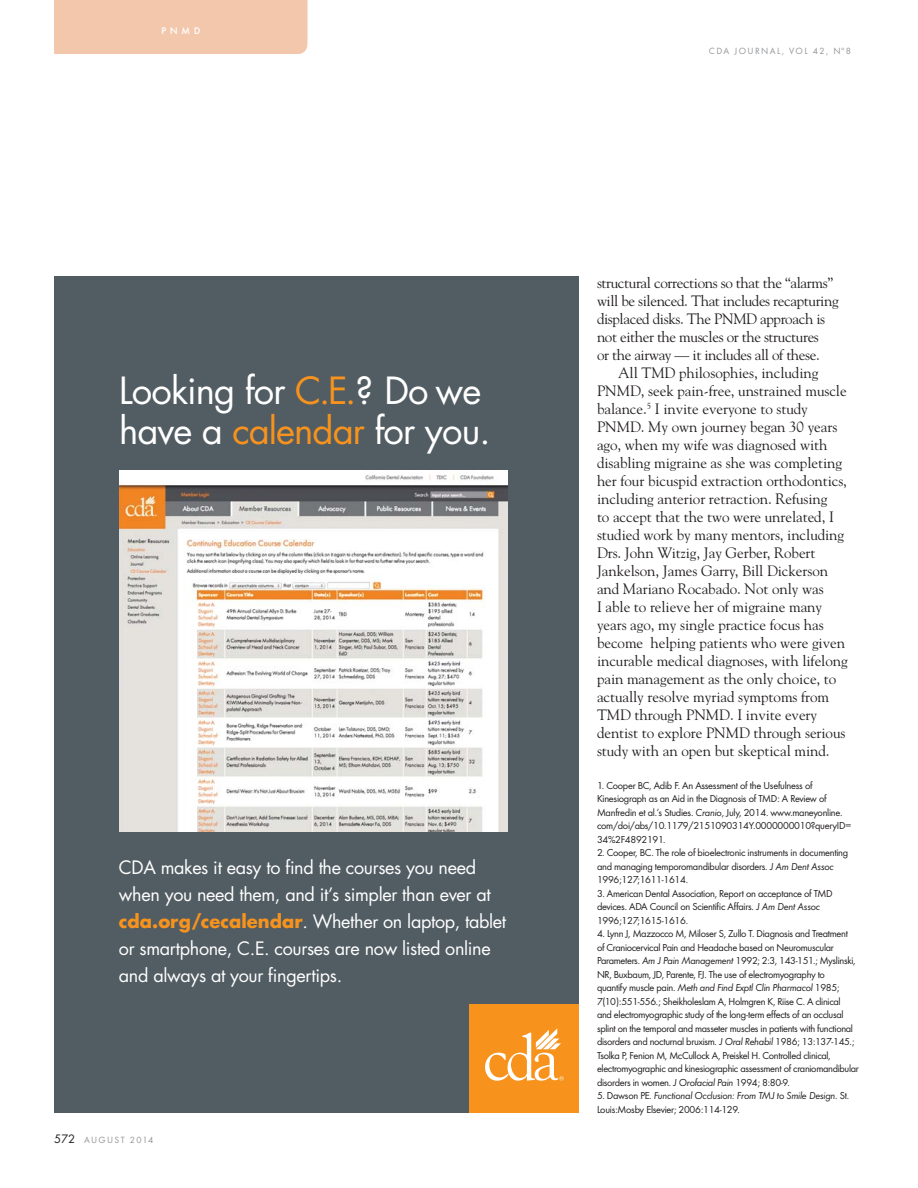
<style>
.page{position:relative;width:918px;height:1188px;background:#fff}
.page>*{position:absolute;margin:0;border:0;box-sizing:border-box;transform-origin:0 0}
.t1{font:36.45px/40.3px "Futura Std";letter-spacing:-.025em;color:#fff}
.t2{font:18px/27px "Futura Std";letter-spacing:-.02em;color:#fff}
.t3{font:15px/18px "Goudy Std";letter-spacing:-.005em;color:#231f20}
.t4{font:15px/18px "Goudy Std";letter-spacing:-.025em;color:#231f20}
.t5{font:15px "Futura SC Boo";color:#fff}
.t6{font:10.5px/13.5px "Futura Boo";letter-spacing:-.03em;color:#231f20}
.t7{font:10.5px "Futura Boo Obl";letter-spacing:-.03em;color:#231f20}
.t8{font:9.3px "Futura SC Boo";letter-spacing:.15em;color:#939598}
.s1{color:#f7931d}
.s2{font-weight:700;color:#f7931d}
.s3{font-family:"Futura Boo";font-size:12.75px;color:#231f20}
.s4{font-family:"Futura Boo"}
.s5{font-family:"Futura Boo Obl"}
</style>
<div class="page">
<div style="left:54px;top:0;width:254px;height:54px;background:#f2c7ac"></div>
<div style="left:54px;top:277px;width:525px;height:836px;background:#525d63"></div>
<img style="left:119px;top:471px;width:389px;height:361px">
<div style="left:469px;top:1004px;width:110px;height:109px;background:#f7931d"></div>
<svg style="left:485px;top:1028px;width:79px;height:53px"></svg>
<h3 class="t5" style="left:161px;top:20px;width:41px">pnmd</h3>
<h1 class="t1" style="left:119px;top:373px;width:373px">Looking for <span class="s1">C.E.</span>? Do we have a <span class="s1">calendar</span> for you.</h1>
<h2 class="t2" style="left:119px;top:855px;width:389px">CDA makes it easy to find the courses you need when you need them, and it’s simpler than ever at <span class="s2">cda.org/cecalendar</span>. Whether on laptop, tablet or smartphone, C.E. courses are now listed online and always at your fingertips.</h2>
<p class="t8" style="left:54px;top:1135px;width:101px"><span class="s3">572</span> AUGUST <span class="s4">2014</span></p>
<p class="t8" style="left:709px;top:45px;width:144px">CDA JOURNAL, VOL <span class="s4">42</span>, Nº<span class="s4">8</span></p>
<h3 class="t4" style="left:597px;top:274px;width:243px">structural corrections so that the “alarms” will be silenced. That includes recapturing displaced disks. The PNMD approach is not either the muscles or the structures<br>or the airway — it includes all of these.</h3>
<p class="t3" style="left:597px;top:364px;width:252px;text-indent:21px">All TMD philosophies, including PNMD, seek pain-free, unstrained muscle balance.<sup>5</sup> I invite everyone to study PNMD. My own journey began 30 years ago, when my wife was diagnosed with disabling migraine as she was completing her four bicuspid extraction orthodontics, including anterior retraction. Refusing<br>to accept that the two were unrelated, I studied work by many mentors, including Drs. John Witzig, Jay Gerber, Robert Jankelson, James Garry, Bill Dickerson and Mariano Rocabado. Not only was<br>I able to relieve her of migraine many years ago, my single practice focus has become helping patients who were given incurable medical diagnoses, with lifelong pain management as the only choice, to actually resolve myriad symptoms from TMD through PNMD. I invite every dentist to explore PNMD through serious study with an open but skeptical mind.</p>
<p class="t6" style="left:597px;top:779px;width:256px">1. Cooper BC, Adib F. An Assessment of the Usefulness of Kinesiograph as an Aid in the Diagnosis of TMD: A Review of Manfredin et al.’s Studies. <span class="s5">Cranio</span>, July, 2014. www.maneyonline. com/doi/abs/10.1179/2151090314Y.0000000010?queryID= 34%2F4892191.</p>
<p class="t6" style="left:597px;top:847px;width:253px">2. Cooper, BC. The role of bioelectronic instruments in documenting and managing temporomandibular disorders. <span class="s5">J Am Dent Assoc<br></span>1996;127;1611-1614.</p>
<p class="t6" style="left:597px;top:887px;width:237px">3. American Dental Association, Report on acceptance of TMD devices. ADA Council on Scientific Affairs. <span class="s5">J Am Dent Assoc<br></span>1996;127;1615-1616.</p>
<p class="t6" style="left:597px;top:928px;width:260px">4. Lynn J, Mazzocco M, Miloser S, Zullo T. Diagnosis and Treatment of Craniocervical Pain and Headache based on Neuromuscular Parameters. <span class="s5">Am J Pain Management</span> 1992; 2:3, 143-151.; Myslinski, NR, Buxbaum, JD, Parente, FJ. The use of electromyography to</p>
<p class="t7" style="left:597px;top:983px;width:244px"><span class="s4">quantify muscle pain.</span> Meth and Find Exptl Clin Pharmacol <span class="s4">1985;</span></p>
<p class="t6" style="left:597px;top:995px;width:263px">7(10):551-556.; Sheikholeslam A, Holmgren K, Riise C. A clinical<br>and electromyographic study of the long-term effects of an occlusal splint on the temporal and masseter muscles in patients with functional disorders and nocturnal bruxism. <span class="s5">J Oral Rehabil</span> 1986; 13:137-145.; Tsolka P, Fenion M, McCullock A, Preiskel H. Controlled clinical, electromyographic and kinesiographic assessment of craniomandibular disorders in women. <span class="s5">J Orofacial Pain</span> 1994; 8:80-9.</p>
<p class="t7" style="left:597px;top:1091px;width:254px"><span class="s4">5. Dawson PE.</span> Functional Occlusion: From TMJ to Smile Design<span class="s4">. St.</span></p>
<p class="t6" style="left:597px;top:1103px;width:144px">Louis:Mosby Elsevier; 2006:114-129.</p>
</div>
